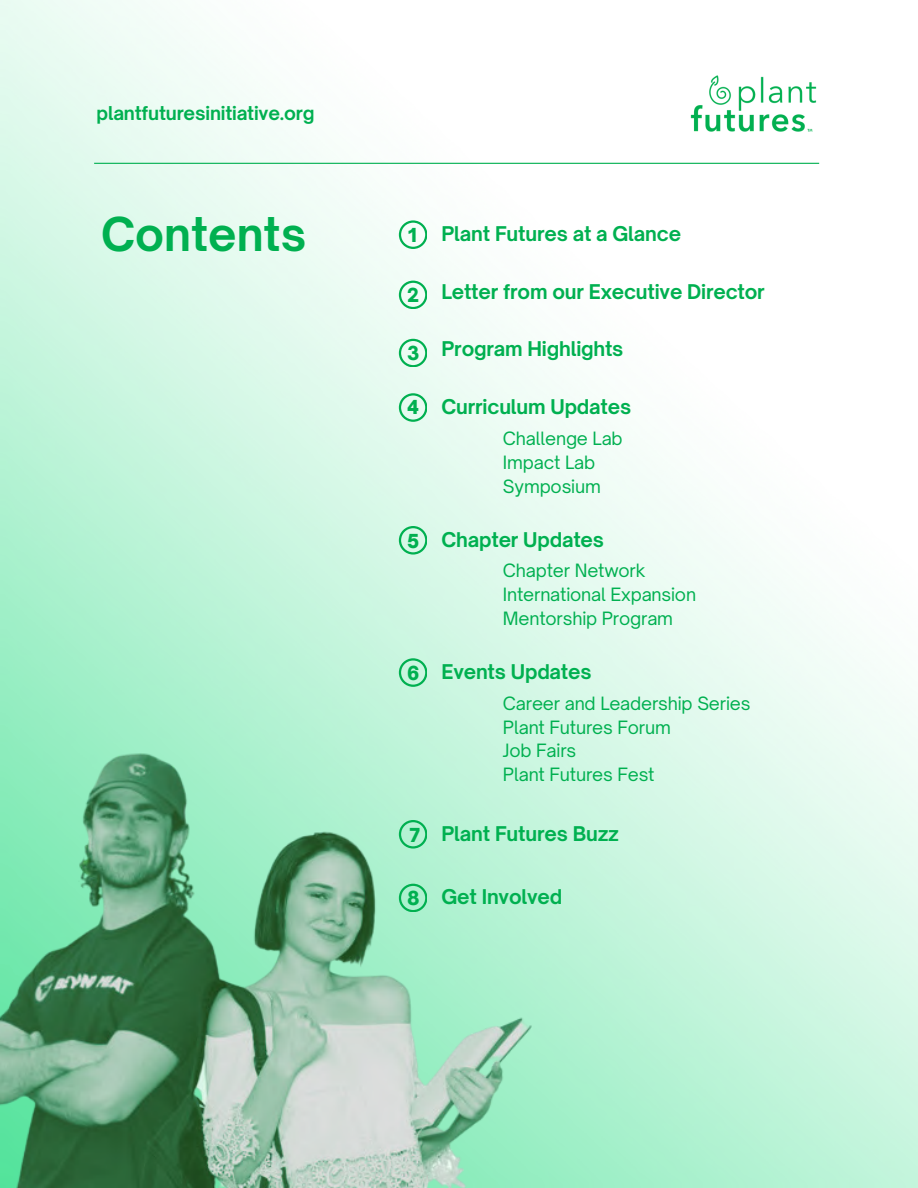
<style>
.page{position:relative;width:918px;height:1188px;background:#fff}
.page>*{position:absolute;margin:0;border:0;box-sizing:border-box;transform-origin:0 0}
.t1{font:700 44.55px "Open Sauce One";color:#00b050}
.t2{font:700 19.5px "Open Sauce One";letter-spacing:-.01em;color:#00b050}
.t3{font:900 18.45px "Open Sauce One";color:#00b050}
.t4{font:700 18.3px "Open Sauce One";letter-spacing:-.01em;color:#00b050}
.t5{font:17.55px "Open Sauce One";letter-spacing:-.01em;color:#00b050}
</style>
<div class="page">
<img style="left:0;top:0;width:918px;height:1188px">
<svg style="left:399px;top:220px;width:28px;height:29px"></svg>
<svg style="left:399px;top:281px;width:28px;height:28px"></svg>
<svg style="left:399px;top:393px;width:28px;height:28px"></svg>
<svg style="left:399px;top:526px;width:28px;height:28px"></svg>
<svg style="left:399px;top:658px;width:28px;height:28px"></svg>
<img style="left:691px;top:75px;width:126px;height:57px">
<hr style="left:94px;top:163px;width:725px;height:1px;background:#00b050">
<img style="left:0;top:693px;width:538px;height:495px">
<svg style="left:399px;top:339px;width:28px;height:28px"></svg>
<p class="t4" style="left:96px;top:102px;width:220px">plantfuturesinitiative.org</p>
<p class="t1" style="left:101px;top:207px;width:207px">Contents</p>
<p class="t3" style="left:408px;top:224px;width:10px">1</p>
<p class="t2" style="left:442px;top:221px;width:241px">Plant Futures at a Glance</p>
<p class="t3" style="left:407px;top:284px;width:14px">2</p>
<p class="t2" style="left:441px;top:279px;width:325px">Letter from our Executive Director</p>
<p class="t3" style="left:407px;top:341px;width:14px">3</p>
<p class="t2" style="left:442px;top:337px;width:183px">Program Highlights</p>
<p class="t3" style="left:407px;top:395px;width:13px">4</p>
<p class="t2" style="left:442px;top:394px;width:191px">Curriculum Updates</p>
<p class="t5" style="left:503px;top:427px;width:121px">Challenge Lab</p>
<p class="t5" style="left:503px;top:451px;width:94px">Impact Lab</p>
<p class="t5" style="left:503px;top:475px;width:99px">Symposium</p>
<p class="t3" style="left:407px;top:529px;width:14px">5</p>
<p class="t2" style="left:442px;top:527px;width:164px">Chapter Updates</p>
<p class="t5" style="left:503px;top:560px;width:144px">Chapter Network</p>
<p class="t5" style="left:503px;top:584px;width:195px">International Expansion</p>
<p class="t5" style="left:503px;top:608px;width:172px">Mentorship Program</p>
<p class="t3" style="left:407px;top:661px;width:14px">6</p>
<p class="t2" style="left:442px;top:659px;width:152px">Events Updates</p>
<p class="t5" style="left:503px;top:692px;width:249px">Career and Leadership Series</p>
<p class="t5" style="left:503px;top:716px;width:169px">Plant Futures Forum</p>
<p class="t5" style="left:503px;top:740px;width:75px">Job Fairs</p>
<p class="t5" style="left:503px;top:764px;width:153px">Plant Futures Fest</p>
<p class="t3" style="left:409px;top:823px;width:12px">7</p>
<p class="t2" style="left:442px;top:821px;width:179px">Plant Futures Buzz</p>
<p class="t3" style="left:407px;top:887px;width:14px">8</p>
<p class="t2" style="left:442px;top:885px;width:122px">Get Involved</p>
</div>
